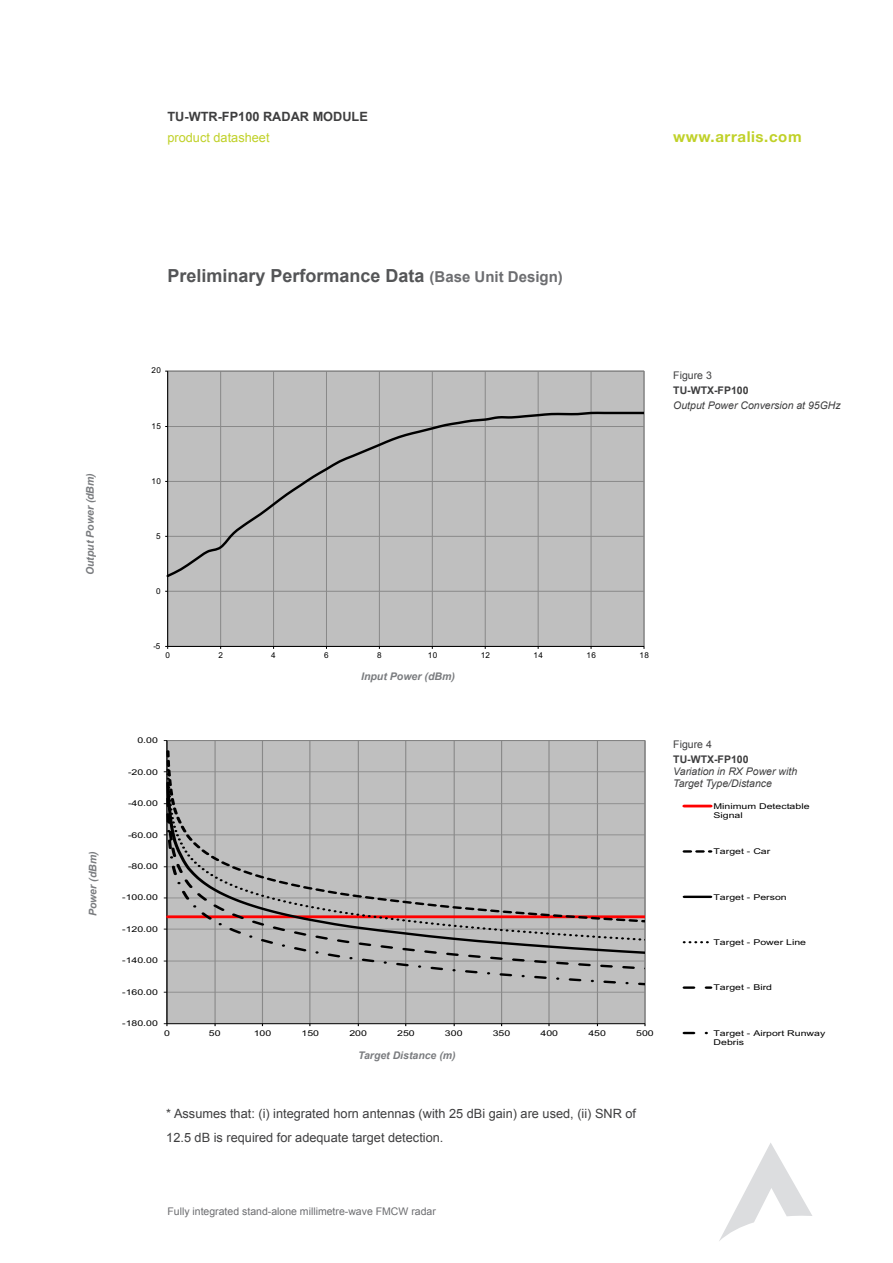
<style>
.page{position:relative;width:893px;height:1263px;background:#fff}
.page>*{position:absolute;margin:0;border:0;box-sizing:border-box;transform-origin:0 0}
.t1{font:700 18px "Arial";color:#545557}
.t2{font:700 15px "Helvetica Neue";letter-spacing:.04em;color:#c0d128}
.t3{font:12.75px "Arial";color:#3e3e3f}
.t4{font:700 12.75px "Arial";color:#3e3e3f}
.t5{font:12.75px "Arial";color:#c0d128}
.t6{font:italic 700 10.65px "Arial";letter-spacing:-.005em;color:#7a7c7f}
.t7{font:italic 10.5px "Arial";color:#3e3e3f}
.t8{font:10.5px "Arial";color:#6c6d70}
.t9{font:italic 700 10.5px "Arial";color:#7a7c7f}
.t10{font:700 10.5px "Arial";color:#3e3e3f}
.t11{font:10.5px "Arial";color:#3e3e3f}
.t12{font:8.1px "Arial";letter-spacing:.045em;color:#000}
.t13{font:7.95px/9.6px "Arial";color:#000;scale:1.32 1}
.s1{font-size:15px;color:#6c6d70}
</style>
<div class="page">
<div style="left:167px;top:741px;width:478px;height:283px;background:#bfbfbf"></div>
<hr style="left:215px;top:741px;width:1px;height:283px;background:#898989">
<hr style="left:262px;top:741px;width:1px;height:283px;background:#898989">
<hr style="left:309px;top:741px;width:1px;height:283px;background:#898989">
<hr style="left:358px;top:741px;width:1px;height:283px;background:#898989">
<hr style="left:405px;top:741px;width:1px;height:283px;background:#898989">
<hr style="left:454px;top:741px;width:1px;height:283px;background:#898989">
<hr style="left:501px;top:741px;width:1px;height:283px;background:#898989">
<hr style="left:548px;top:741px;width:1px;height:283px;background:#898989">
<hr style="left:597px;top:741px;width:1px;height:283px;background:#898989">
<hr style="left:166px;top:741px;width:1px;height:283px;background:#000">
<hr style="left:167px;top:1023px;width:478px;height:1px;background:#000">
<svg style="left:167px;top:769px;width:478px;height:28px"></svg>
<svg style="left:167px;top:797px;width:478px;height:16px"></svg>
<svg style="left:167px;top:813px;width:478px;height:196px"></svg>
<svg style="left:684px;top:804px;width:27px;height:4px"></svg>
<svg style="left:683px;top:850px;width:29px;height:3px"></svg>
<hr style="left:684px;top:895px;width:27px;height:3px;background:#000">
<svg style="left:683px;top:941px;width:26px;height:2px"></svg>
<svg style="left:705px;top:986px;width:7px;height:3px"></svg>
<svg style="left:683px;top:986px;width:12px;height:3px"></svg>
<svg style="left:683px;top:1032px;width:12px;height:2px"></svg>
<svg style="left:719px;top:1143px;width:93px;height:98px"></svg>
<div style="left:168px;top:371px;width:476px;height:275px;background:#bfbfbf"></div>
<hr style="left:168px;top:591px;width:476px;height:1px;background:#898989">
<hr style="left:220px;top:371px;width:1px;height:275px;background:#898989">
<hr style="left:273px;top:371px;width:1px;height:275px;background:#898989">
<hr style="left:326px;top:371px;width:1px;height:275px;background:#898989">
<hr style="left:379px;top:371px;width:1px;height:275px;background:#898989">
<hr style="left:432px;top:371px;width:1px;height:275px;background:#898989">
<hr style="left:485px;top:371px;width:1px;height:275px;background:#898989">
<hr style="left:538px;top:371px;width:1px;height:275px;background:#898989">
<hr style="left:591px;top:371px;width:1px;height:275px;background:#898989">
<hr style="left:644px;top:371px;width:1px;height:275px;background:#898989">
<hr style="left:167px;top:371px;width:1px;height:275px;background:#000">
<hr style="left:168px;top:646px;width:476px;height:1px;background:#000">
<svg style="left:167px;top:410px;width:477px;height:169px"></svg>
<p class="t4" style="left:167px;top:108px;width:202px">TU-WTR-FP100 RADAR MODULE</p>
<p class="t5" style="left:167px;top:129px;width:104px">product datasheet</p>
<p class="t2" style="left:673px;top:127px;width:130px">www.arralis.com</p>
<p class="t1" style="left:167px;top:264px;width:397px">Preliminary Performance Data <span class="s1">(Base Unit Design)</span></p>
<p class="t6" style="left:83px;top:575px;width:104px;rotate:-90deg">Output Power (dBm)</p>
<p class="t9" style="left:86px;top:916px;width:67px;rotate:-90deg">Power (dBm)</p>
<p class="t12" style="left:152px;top:365px;width:11px">20</p>
<p class="t12" style="left:152px;top:420px;width:11px">15</p>
<p class="t12" style="left:152px;top:475px;width:11px">10</p>
<p class="t12" style="left:156px;top:530px;width:6px">5</p>
<p class="t12" style="left:156px;top:585px;width:6px">0</p>
<p class="t12" style="left:153px;top:640px;width:8px">-5</p>
<p class="t12" style="left:165px;top:650px;width:6px">0</p>
<p class="t12" style="left:218px;top:650px;width:6px">2</p>
<p class="t12" style="left:271px;top:650px;width:6px">4</p>
<p class="t12" style="left:324px;top:650px;width:6px">6</p>
<p class="t12" style="left:377px;top:650px;width:6px">8</p>
<p class="t12" style="left:428px;top:650px;width:11px">10</p>
<p class="t12" style="left:481px;top:650px;width:11px">12</p>
<p class="t12" style="left:534px;top:650px;width:11px">14</p>
<p class="t12" style="left:587px;top:650px;width:11px">16</p>
<p class="t12" style="left:639px;top:650px;width:11px">18</p>
<p class="t9" style="left:361px;top:669px;width:96px">Input Power (dBm)</p>
<p class="t11" style="left:673px;top:369px;width:40px">Figure 3</p>
<p class="t10" style="left:673px;top:384px;width:77px">TU-WTX-FP100</p>
<p class="t7" style="left:673px;top:399px;width:169px">Output Power Conversion at 95GHz</p>
<p class="t13" style="left:137px;top:735px;width:17px">0.00</p>
<p class="t13" style="left:128px;top:767px;width:24px">-20.00</p>
<p class="t13" style="left:128px;top:798px;width:24px">-40.00</p>
<p class="t13" style="left:128px;top:830px;width:24px">-60.00</p>
<p class="t13" style="left:128px;top:861px;width:24px">-80.00</p>
<p class="t13" style="left:122px;top:893px;width:29px">-100.00</p>
<p class="t13" style="left:122px;top:924px;width:29px">-120.00</p>
<p class="t13" style="left:122px;top:956px;width:29px">-140.00</p>
<p class="t13" style="left:122px;top:987px;width:29px">-160.00</p>
<p class="t13" style="left:122px;top:1019px;width:29px">-180.00</p>
<p class="t13" style="left:164px;top:1028px;width:6px">0</p>
<p class="t13" style="left:209px;top:1028px;width:10px">50</p>
<p class="t13" style="left:254px;top:1028px;width:15px">100</p>
<p class="t13" style="left:302px;top:1028px;width:15px">150</p>
<p class="t13" style="left:349px;top:1028px;width:15px">200</p>
<p class="t13" style="left:397px;top:1028px;width:15px">250</p>
<p class="t13" style="left:445px;top:1028px;width:15px">300</p>
<p class="t13" style="left:493px;top:1028px;width:15px">350</p>
<p class="t13" style="left:541px;top:1028px;width:15px">400</p>
<p class="t13" style="left:588px;top:1028px;width:15px">450</p>
<p class="t13" style="left:636px;top:1028px;width:15px">500</p>
<p class="t9" style="left:358px;top:1048px;width:99px">Target Distance (m)</p>
<p class="t3" style="left:166px;top:1105px;width:471px">* Assumes that: (i) integrated horn antennas (with 25 dBi gain) are used, (ii) SNR of</p>
<p class="t3" style="left:166px;top:1129px;width:279px">12.5 dB is required for adequate target detection.</p>
<p class="t11" style="left:673px;top:738px;width:40px">Figure 4</p>
<p class="t10" style="left:673px;top:753px;width:77px">TU-WTX-FP100</p>
<p class="t7" style="left:673px;top:765px;width:125px">Variation in RX Power with</p>
<p class="t7" style="left:673px;top:777px;width:100px">Target Type/Distance</p>
<p class="t13" style="left:713px;top:801px;width:74px">Minimum Detectable<br>Signal</p>
<p class="t13" style="left:713px;top:846px;width:45px">Target - Car</p>
<p class="t13" style="left:713px;top:892px;width:57px">Target - Person</p>
<p class="t13" style="left:713px;top:937px;width:72px">Target - Power Line</p>
<p class="t13" style="left:713px;top:983px;width:46px">Target - Bird</p>
<p class="t13" style="left:713px;top:1028px;width:86px">Target - Airport Runway<br>Debris</p>
<p class="t8" style="left:167px;top:1204px;width:270px">Fully integrated stand-alone millimetre-wave FMCW radar</p>
</div>
